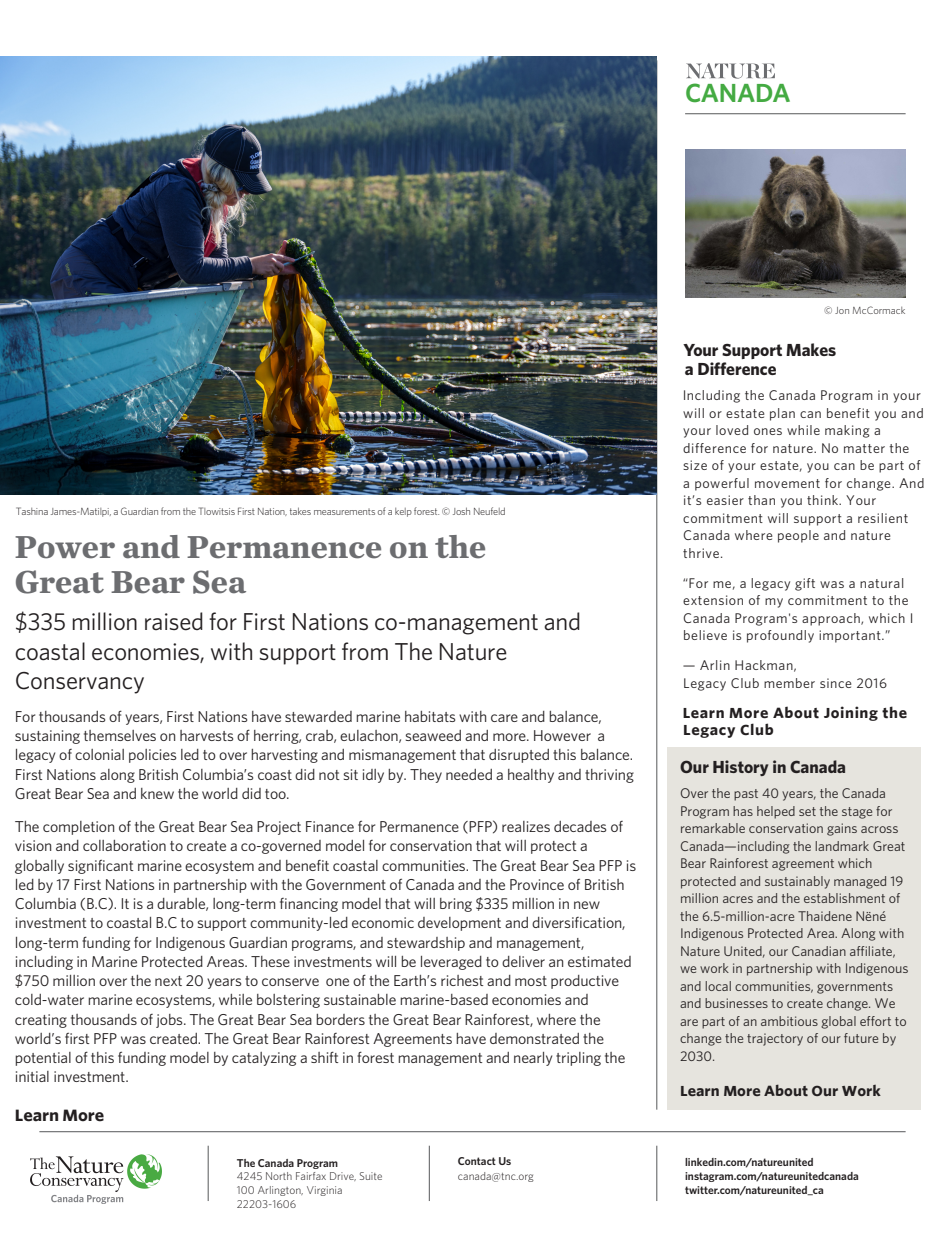
<style>
.page{position:relative;width:945px;height:1260px;background:#fff}
.page>*{position:absolute;margin:0;border:0;box-sizing:border-box;transform-origin:0 0}
.Photo_Caption{font:700 33.25px/35px "Chronicle Text G2";color:#6c6d70}
.t1{font:600 26.25px "Whitney";letter-spacing:-.01em;color:#44aa42}
.Photo_Caption-2{font:24.5px/29.6px "Whitney";letter-spacing:-.01em;color:#231f20}
.Sidebar_Header{font:700 17.5px/19.4px "Whitney";color:#231f20}
.Photo_Caption-3{font:15.75px/19.2px "Whitney";letter-spacing:-.01em;color:#231f20}
.Photo_Caption-4{font:700 15.75px "Whitney Office";letter-spacing:-.01em;color:#231f20}
.Sidebar_Header-2{font:14px/17.5px "Whitney";color:#231f20}
.Sidebar_Header-3{font:14px/17.5px "Whitney";letter-spacing:.04em;color:#231f20}
.Sidebar_Header-4{font:700 14px/17.5px "Whitney Office";letter-spacing:.04em;color:#231f20}
.Sidebar_Header-5{font:700 14px "Whitney Office";color:#231f20}
.t2{font:300 11.38px/14px "Whitney";color:#231f20}
.t3{font:600 11.38px "Whitney";color:#231f20}
.Photo_Caption-5{font:300 10.5px "Whitney";letter-spacing:-.02em;color:#231f20}
.Photo_Caption-6{font:300 10.5px "Whitney";color:#231f20}
.s1{font-weight:600}
</style>
<div class="page">
<svg style="left:686px;top:63px;width:89px;height:16px"></svg>
<img style="left:685px;top:149px;width:221px;height:148px">
<hr style="left:656px;top:60px;width:1px;height:1050px;background:#57585a">
<hr style="left:685px;top:113px;width:221px;height:1px;background:#57585a">
<img style="left:0;top:56px;width:657px;height:438px">
<hr style="left:39px;top:1131px;width:867px;height:1px;background:#57585a">
<hr style="left:208px;top:1146px;width:1px;height:55px;background:#57585a">
<hr style="left:429px;top:1146px;width:1px;height:55px;background:#57585a">
<hr style="left:656px;top:1146px;width:1px;height:55px;background:#57585a">
<div style="left:668px;top:747px;width:253px;height:363px;background:#e6e4de"></div>
<img style="left:31px;top:1154px;width:130px;height:50px">
<p class="t1" style="left:685px;top:76px;width:107px">CANADA</p>
<p class="Photo_Caption-5" style="left:16px;top:504px;width:491px">Tashina James-Matilpi, a Guardian from the Tlowitsis First Nation, takes measurements of a kelp forest. © Josh Neufeld</p>
<p class="Photo_Caption" style="left:15px;top:527px;width:473px">Power and Permanence on the<br>Great Bear Sea</p>
<p class="Photo_Caption-2" style="left:15px;top:606px;width:568px">$335 million raised for First Nations co-management and coastal economies, with support from The Nature<br>Conservancy</p>
<p class="Photo_Caption-3" style="left:15px;top:706px;width:621px">For thousands of years, First Nations have stewarded marine habitats with care and balance, sustaining themselves on harvests of herring, crab, eulachon, seaweed and more. However a legacy of colonial policies led to over harvesting and mismanagement that disrupted this balance.<br>First Nations along British Columbia’s coast did not sit idly by. They needed a healthy and thriving Great Bear Sea and knew the world did too.</p>
<p class="Photo_Caption-3" style="left:15px;top:817px;width:623px">The completion of the Great Bear Sea Project Finance for Permanence (PFP) realizes decades of vision and collaboration to create a co-governed model for conservation that will protect a globally significant marine ecosystem and benefit coastal communities. The Great Bear Sea PFP is led by 17 First Nations in partnership with the Government of Canada and the Province of British Columbia (B.C). It is a durable, long-term financing model that will bring $335 million in new investment to coastal B.C to support community-led economic development and diversification, long-term funding for Indigenous Guardian programs, and stewardship and management, including in Marine Protected Areas. These investments will be leveraged to deliver an estimated $750 million over the next 20 years to conserve one of the Earth’s richest and most productive cold-water marine ecosystems, while bolstering sustainable marine-based economies and creating thousands of jobs. The Great Bear Sea borders the Great Bear Rainforest, where the world’s first PFP was created. The Great Bear Rainforest Agreements have demonstrated the potential of this funding model by catalyzing a shift in forest management and nearly tripling the initial investment.</p>
<p class="Photo_Caption-4" style="left:15px;top:1104px;width:91px">Learn More</p>
<p class="Photo_Caption-6" style="left:824px;top:303px;width:83px">© Jon McCormack</p>
<p class="Sidebar_Header" style="left:683px;top:340px;width:155px">Your Support Makes a Difference</p>
<p class="Sidebar_Header-3" style="left:683px;top:387px;width:243px">Including the Canada Program in your will or estate plan can benefit you and your loved ones while making a difference for nature. No matter the size of your estate, you can be part of a powerful movement for change. And it’s easier than you think. Your commitment will support a resilient<br>Canada where people and nature thrive.</p>
<p class="Sidebar_Header-3" style="left:683px;top:574px;width:232px">“For me, a legacy gift was a natural extension of my commitment to the Canada Program's approach, which I believe is profoundly important.”</p>
<p class="Sidebar_Header-3" style="left:683px;top:656px;width:206px">— Arlin Hackman,<br>Legacy Club member since 2016</p>
<p class="Sidebar_Header-4" style="left:683px;top:704px;width:226px">Learn More About Joining the<br>Legacy Club</p>
<p class="Sidebar_Header" style="left:680px;top:756px;width:168px">Our History in Canada</p>
<p class="Sidebar_Header-2" style="left:680px;top:784px;width:230px">Over the past 40 years, the Canada Program has helped set the stage for remarkable conservation gains across Canada—including the landmark Great Bear Rainforest agreement which protected and sustainably managed 19 million acres and the establishment of the 6.5-million-acre Thaidene Nëné Indigenous Protected Area. Along with Nature United, our Canadian affiliate, we work in partnership with Indigenous and local communities, governments and businesses to create change. We are part of an ambitious global effort to change the trajectory of our future by 2030.</p>
<p class="Sidebar_Header-5" style="left:680px;top:1081px;width:202px">Learn More About Our Work</p>
<p class="t2" style="left:237px;top:1155px;width:147px"><span class="s1">The Canada Program<br></span>4245 North Fairfax Drive, Suite<br>100 Arlington, Virginia<br>22203-1606</p>
<p class="t2" style="left:458px;top:1153px;width:77px;line-height:15px"><span class="s1">Contact Us </span>canada@tnc.org</p>
<p class="t3" style="left:685px;top:1155px;width:130px">linkedin.com/natureunited</p>
<p class="t3" style="left:685px;top:1169px;width:175px">instagram.com/natureunitedcanada</p>
<p class="t3" style="left:685px;top:1183px;width:140px">twitter.com/natureunited_ca</p>
</div>
